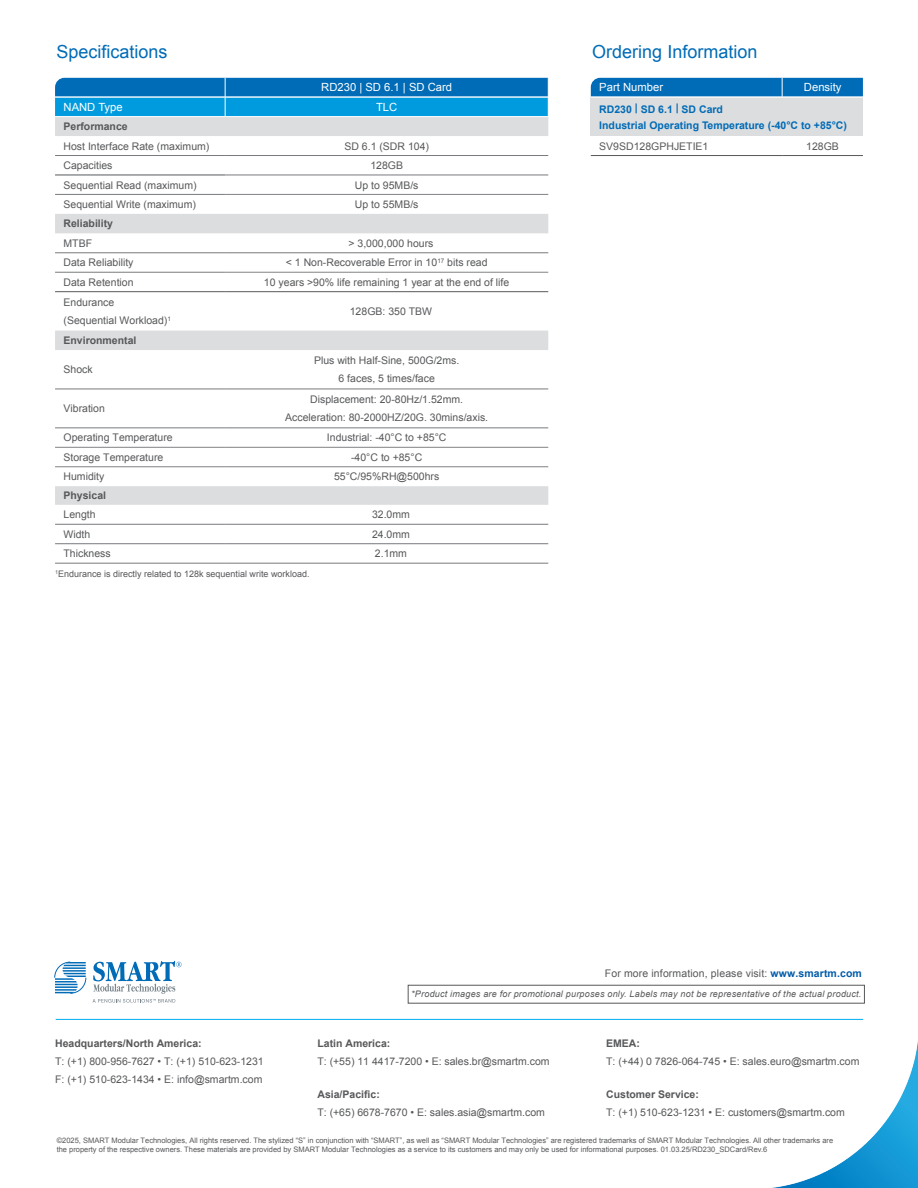
<style>
.page{position:relative;width:918px;height:1188px;background:#fff}
.page>*{position:absolute;margin:0;border:0;box-sizing:border-box;transform-origin:0 0}
.SubHeadline{font:18px "Arial";color:#006bb6}
.t1{font:11.25px "Arial";color:#fff}
.Table_Text{font:10.5px/18px "Arial";color:#57585a}
.t2{font:700 10.5px "Arial";color:#57585a}
.t3{font:700 10.5px "Arial";color:#006bb6}
.t4{font:italic 9px "Arial";letter-spacing:.025em;color:#57585a}
.Note{font:9px "Arial";color:#57585a}
.t5{font:7.5px/9px "Arial";color:#57585a}
.s1{font-weight:700;color:#015ba9}
</style>
<div class="page">
<img style="left:736px;top:1003px;width:182px;height:185px">
<hr style="left:56px;top:1019px;width:807px;height:1px;background:#00aeef">
<svg style="left:55px;top:962px;width:31px;height:32px"></svg>
<svg style="left:93px;top:961px;width:89px;height:42px"></svg>
<svg style="left:55px;top:117px;width:493px;height:388px"></svg>
<hr style="left:55px;top:155px;width:170px;height:1px;background:#787a7d">
<hr style="left:225px;top:155px;width:323px;height:1px;background:#787a7d">
<hr style="left:55px;top:194px;width:170px;height:1px;background:#787a7d">
<hr style="left:55px;top:272px;width:170px;height:1px;background:#787a7d">
<hr style="left:55px;top:389px;width:170px;height:1px;background:#787a7d">
<hr style="left:225px;top:389px;width:323px;height:1px;background:#787a7d">
<hr style="left:55px;top:428px;width:170px;height:1px;background:#787a7d">
<hr style="left:225px;top:428px;width:323px;height:1px;background:#787a7d">
<hr style="left:225px;top:524px;width:323px;height:1px;background:#787a7d">
<hr style="left:55px;top:524px;width:170px;height:1px;background:#787a7d">
<hr style="left:55px;top:543px;width:170px;height:1px;background:#787a7d">
<hr style="left:225px;top:543px;width:323px;height:1px;background:#787a7d">
<hr style="left:55px;top:563px;width:170px;height:1px;background:#787a7d">
<hr style="left:225px;top:563px;width:323px;height:1px;background:#787a7d">
<hr style="left:225px;top:194px;width:323px;height:1px;background:#808285">
<hr style="left:225px;top:272px;width:323px;height:1px;background:#808285">
<hr style="left:55px;top:447px;width:170px;height:1px;background:#808285">
<hr style="left:225px;top:447px;width:323px;height:1px;background:#808285">
<hr style="left:55px;top:467px;width:170px;height:1px;background:#808285">
<hr style="left:225px;top:467px;width:323px;height:1px;background:#808285">
<hr style="left:55px;top:175px;width:170px;height:1px;background:#57585a">
<hr style="left:55px;top:291px;width:170px;height:1px;background:#57585a">
<hr style="left:225px;top:291px;width:323px;height:1px;background:#57585a">
<hr style="left:225px;top:175px;width:323px;height:1px;background:#787a7d">
<hr style="left:55px;top:253px;width:170px;height:1px;background:#787a7d">
<hr style="left:225px;top:253px;width:323px;height:1px;background:#787a7d">
<svg style="left:55px;top:78px;width:494px;height:38px;background:#0585cb"></svg>
<hr style="left:55px;top:97px;width:170px;height:1px;background:#fff">
<hr style="left:225px;top:97px;width:323px;height:1px;background:#fff">
<div style="left:408px;top:985px;width:457px;height:18px;background:#fff;border:1px solid #57585a"></div>
<div style="left:591px;top:97px;width:272px;height:39px;background:#dcdddf"></div>
<hr style="left:591px;top:155px;width:191px;height:1px;background:#57585a">
<hr style="left:782px;top:155px;width:81px;height:1px;background:#57585a">
<div style="left:591px;top:78px;width:272px;height:19px;background:#006bb6"></div>
<hr style="left:591px;top:97px;width:191px;height:1px;background:#fff">
<hr style="left:782px;top:97px;width:81px;height:1px;background:#fff">
<p class="SubHeadline" style="left:57px;top:39px;width:113px">Specifications</p>
<p class="t1" style="left:321px;top:80px;width:132px">RD230 | SD 6.1 | SD Card</p>
<p class="t1" style="left:64px;top:100px;width:61px">NAND Type</p>
<p class="t1" style="left:376px;top:100px;width:23px">TLC</p>
<p class="t2" style="left:64px;top:120px;width:66px">Performance</p>
<p class="Table_Text" style="left:64px;top:137px;width:147px">Host Interface Rate (maximum)</p>
<p class="Table_Text" style="left:344px;top:137px;width:86px">SD 6.1 (SDR 104)</p>
<p class="Table_Text" style="left:64px;top:156px;width:51px">Capacities</p>
<p class="Table_Text" style="left:370px;top:156px;width:34px">128GB</p>
<p class="Table_Text" style="left:64px;top:176px;width:135px">Sequential Read (maximum)</p>
<p class="Table_Text" style="left:355px;top:176px;width:65px">Up to 95MB/s</p>
<p class="Table_Text" style="left:64px;top:195px;width:134px">Sequential Write (maximum)</p>
<p class="Table_Text" style="left:355px;top:195px;width:65px">Up to 55MB/s</p>
<p class="t2" style="left:64px;top:217px;width:51px">Reliability</p>
<p class="Table_Text" style="left:64px;top:234px;width:30px">MTBF</p>
<p class="Table_Text" style="left:348px;top:234px;width:86px">&gt; 3,000,000 hours</p>
<p class="Table_Text" style="left:64px;top:254px;width:72px">Data Reliability</p>
<p class="Table_Text" style="left:286px;top:254px;width:203px">&lt; 1 Non-Recoverable Error in 10<sup>17</sup> bits read</p>
<p class="Table_Text" style="left:64px;top:273px;width:72px">Data Retention</p>
<p class="Table_Text" style="left:264px;top:273px;width:247px">10 years &gt;90% life remaining 1 year at the end of life</p>
<p class="Table_Text" style="left:64px;top:293px;width:52px">Endurance</p>
<p class="Table_Text" style="left:64px;top:311px;width:109px">(Sequential Workload)<sup>1</sup></p>
<p class="Table_Text" style="left:350px;top:302px;width:84px">128GB: 350 TBW</p>
<p class="t2" style="left:64px;top:334px;width:74px">Environmental</p>
<p class="Table_Text" style="left:64px;top:361px;width:31px">Shock</p>
<p class="Table_Text" style="left:64px;top:400px;width:43px">Vibration</p>
<p class="Table_Text" style="left:314px;top:352px;width:147px">Plus with Half-Sine, 500G/2ms.</p>
<p class="Table_Text" style="left:339px;top:370px;width:98px">6 faces, 5 times/face</p>
<p class="Table_Text" style="left:310px;top:391px;width:154px">Displacement: 20-80Hz/1.52mm.</p>
<p class="Table_Text" style="left:285px;top:409px;width:205px">Acceleration: 80-2000HZ/20G. 30mins/axis.</p>
<p class="Table_Text" style="left:64px;top:429px;width:111px">Operating Temperature</p>
<p class="Table_Text" style="left:327px;top:429px;width:121px">Industrial: -40°C to +85°C</p>
<p class="Table_Text" style="left:64px;top:448px;width:101px">Storage Temperature</p>
<p class="Table_Text" style="left:351px;top:448px;width:73px">-40°C to +85°C</p>
<p class="Table_Text" style="left:64px;top:468px;width:42px">Humidity</p>
<p class="Table_Text" style="left:334px;top:468px;width:107px">55°C/95%RH@500hrs</p>
<p class="t2" style="left:64px;top:489px;width:44px">Physical</p>
<p class="Table_Text" style="left:64px;top:506px;width:34px">Length</p>
<p class="Table_Text" style="left:372px;top:506px;width:39px">32.0mm</p>
<p class="Table_Text" style="left:64px;top:525px;width:28px">Width</p>
<p class="Table_Text" style="left:372px;top:525px;width:39px">24.0mm</p>
<p class="Table_Text" style="left:64px;top:545px;width:49px">Thickness</p>
<p class="Table_Text" style="left:375px;top:545px;width:34px">2.1mm</p>
<p class="Note" style="left:55px;top:568px;width:256px"><sup>1</sup>Endurance is directly related to 128k sequential write workload.</p>
<p class="SubHeadline" style="left:592px;top:39px;width:167px">Ordering Information</p>
<p class="t1" style="left:599px;top:80px;width:65px">Part Number</p>
<p class="t1" style="left:804px;top:80px;width:39px">Density</p>
<p class="t3" style="left:599px;top:102px;width:125px">RD230 | SD 6.1 | SD Card</p>
<p class="t3" style="left:599px;top:118px;width:249px">Industrial Operating Temperature (-40°C to +85°C)</p>
<p class="Table_Text" style="left:599px;top:137px;width:111px">SV9SD128GPHJETIE1</p>
<p class="Table_Text" style="left:806px;top:137px;width:34px">128GB</p>
<p class="Table_Text" style="left:605px;top:965px;width:259px">For more information, please visit: <span class="s1">www.smartm.com</span></p>
<p class="t2" style="left:55px;top:1037px;width:148px">Headquarters/North America:</p>
<p class="Table_Text" style="left:55px;top:1053px;width:210px">T: (+1) 800-956-7627 • T: (+1) 510-623-1231<br>F: (+1) 510-623-1434 • E: info@smartm.com</p>
<p class="t4" style="left:411px;top:988px;width:452px">*Product images are for promotional purposes only. Labels may not be representative of the actual product.</p>
<p class="t2" style="left:317px;top:1037px;width:74px">Latin America:</p>
<p class="Table_Text" style="left:317px;top:1053px;width:234px">T: (+55) 11 4417-7200 • E: sales.br@smartm.com</p>
<p class="t2" style="left:606px;top:1037px;width:35px">EMEA:</p>
<p class="Table_Text" style="left:606px;top:1053px;width:255px">T: (+44) 0 7826-064-745 • E: sales.euro@smartm.com</p>
<p class="t2" style="left:317px;top:1087px;width:64px">Asia/Pacific:</p>
<p class="Table_Text" style="left:317px;top:1103px;width:229px">T: (+65) 6678-7670 • E: sales.asia@smartm.com</p>
<p class="t5" style="left:57px;top:1136px;width:778px">©2025, SMART Modular Technologies, All rights reserved. The stylized “S” in conjunction with “SMART”, as well as “SMART Modular Technologies” are registered trademarks of SMART Modular Technologies. All other trademarks are the property of the respective owners. These materials are provided by SMART Modular Technologies as a service to its customers and may only be used for informational purposes. 01.03.25/RD230_SDCard/Rev.6</p>
<p class="t2" style="left:606px;top:1087px;width:94px">Customer Service:</p>
<p class="Table_Text" style="left:606px;top:1103px;width:240px">T: (+1) 510-623-1231 • E: customers@smartm.com</p>
</div>
